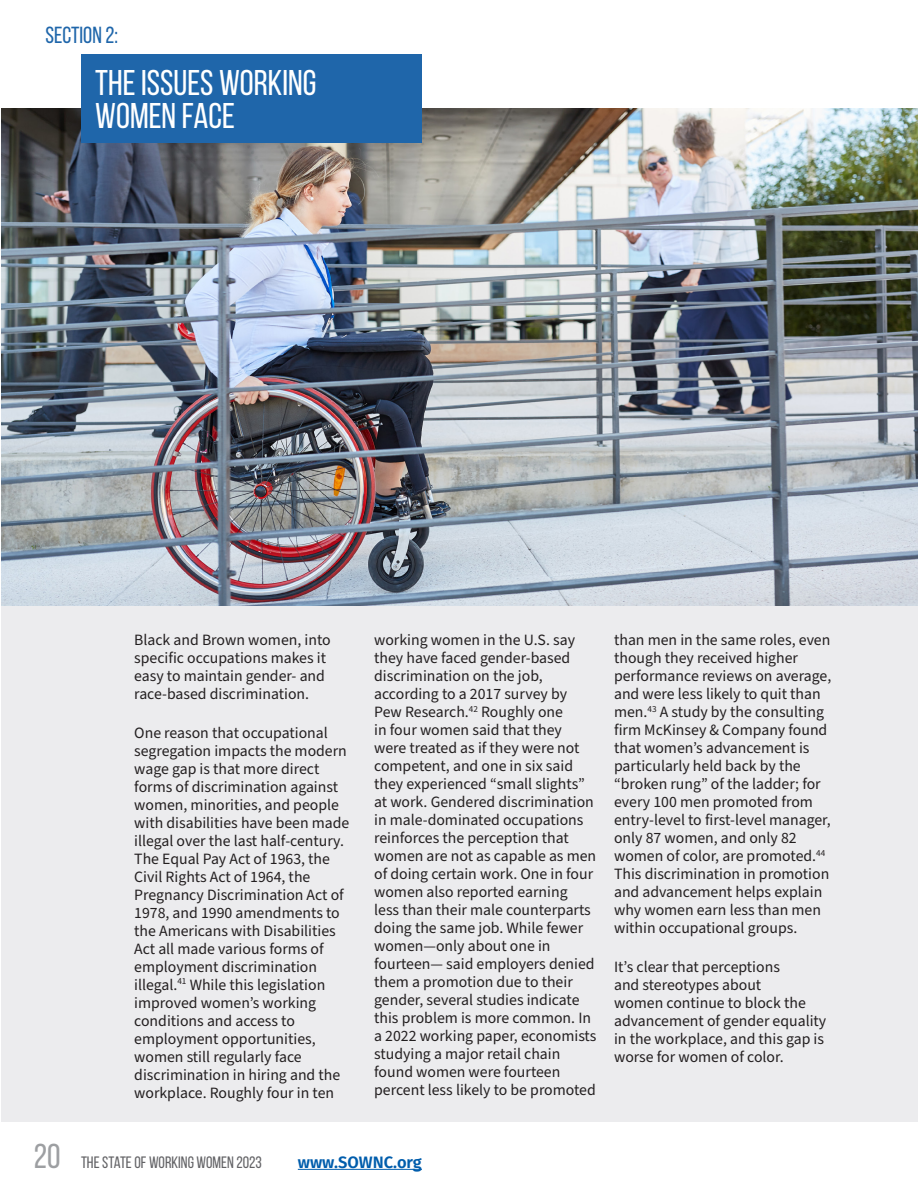
<style>
.page{position:relative;width:918px;height:1188px;background:#fff}
.page>*{position:absolute;margin:0;border:0;box-sizing:border-box;transform-origin:0 0}
._45_Header_white_Bebas_Neue{font:35.7px/32.5px "Bebas Neue";color:#fff}
._18_Content_gray_Bebas_Neue{font:23.25px "Bebas Neue";color:#1f66aa}
.t1{font:16.5px "Bebas Neue";color:#636366}
.t2{font:600 16.5px "Fira Sans";color:#015dac}
.TEXT{font:15.75px/18px "Source Sans Pro";color:#231f20}
.s1{font-size:34.5px;color:#9d9fa2}
</style>
<div class="page">
<div style="left:2px;top:591px;width:916px;height:530px;background:#ececee"></div>
<hr style="left:298px;top:1169px;width:124px;height:1px;background:#015dac">
<img style="left:2px;top:108px;width:916px;height:497px">
<div style="left:81px;top:54px;width:340px;height:88px;background:#1f66aa"></div>
<p class="_18_Content_gray_Bebas_Neue" style="left:45px;top:23px;width:74px">SECTION 2:</p>
<p class="_45_Header_white_Bebas_Neue" style="left:95px;top:66px;width:223px">THE ISSUES WORKING<br>WOMEN FACE</p>
<p class="TEXT" style="left:134px;top:632px;width:198px">Black and Brown women, into specific occupations makes it easy to maintain gender- and race-based discrimination.</p>
<p class="TEXT" style="left:134px;top:724px;width:217px">One reason that occupational segregation impacts the modern wage gap is that more direct forms of discrimination against women, minorities, and people with disabilities have been made illegal over the last half-century.<br>The Equal Pay Act of 1963, the<br>Civil Rights Act of 1964, the<br>Pregnancy Discrimination Act of<br>1978, and 1990 amendments to the Americans with Disabilities<br>Act all made various forms of employment discrimination illegal.<sup>41</sup> While this legislation improved women’s working conditions and access to employment opportunities, women still regularly face discrimination in hiring and the workplace. Roughly four in ten</p>
<p class="TEXT" style="left:374px;top:632px;width:224px">working women in the U.S. say they have faced gender-based discrimination on the job, according to a 2017 survey by<br>Pew Research.<sup>42</sup> Roughly one<br>in four women said that they were treated as if they were not competent, and one in six said they experienced “small slights” at work. Gendered discrimination in male-dominated occupations reinforces the perception that women are not as capable as men of doing certain work. One in four women also reported earning less than their male counterparts doing the same job. While fewer women—only about one in fourteen— said employers denied them a promotion due to their gender, several studies indicate this problem is more common. In a 2022 working paper, economists studying a major retail chain found women were fourteen percent less likely to be promoted</p>
<p class="TEXT" style="left:614px;top:632px;width:219px">than men in the same roles, even though they received higher performance reviews on average, and were less likely to quit than men.<sup>43</sup> A study by the consulting firm McKinsey &amp; Company found that women’s advancement is particularly held back by the “broken rung” of the ladder; for every 100 men promoted from entry-level to first-level manager, only 87 women, and only 82 women of color, are promoted.<sup>44<br></sup>This discrimination in promotion and advancement helps explain why women earn less than men within occupational groups.</p>
<p class="TEXT" style="left:614px;top:958px;width:214px">It’s clear that perceptions<br>and stereotypes about<br>women continue to block the advancement of gender equality in the workplace, and this gap is worse for women of color.</p>
<p class="t1" style="left:34px;top:1153px;width:230px"><span class="s1">20</span> THE STATE OF WORKING WOMEN 2023</p>
<p class="t2" style="left:298px;top:1148px;width:126px">www.SOWNC.org</p>
</div>
